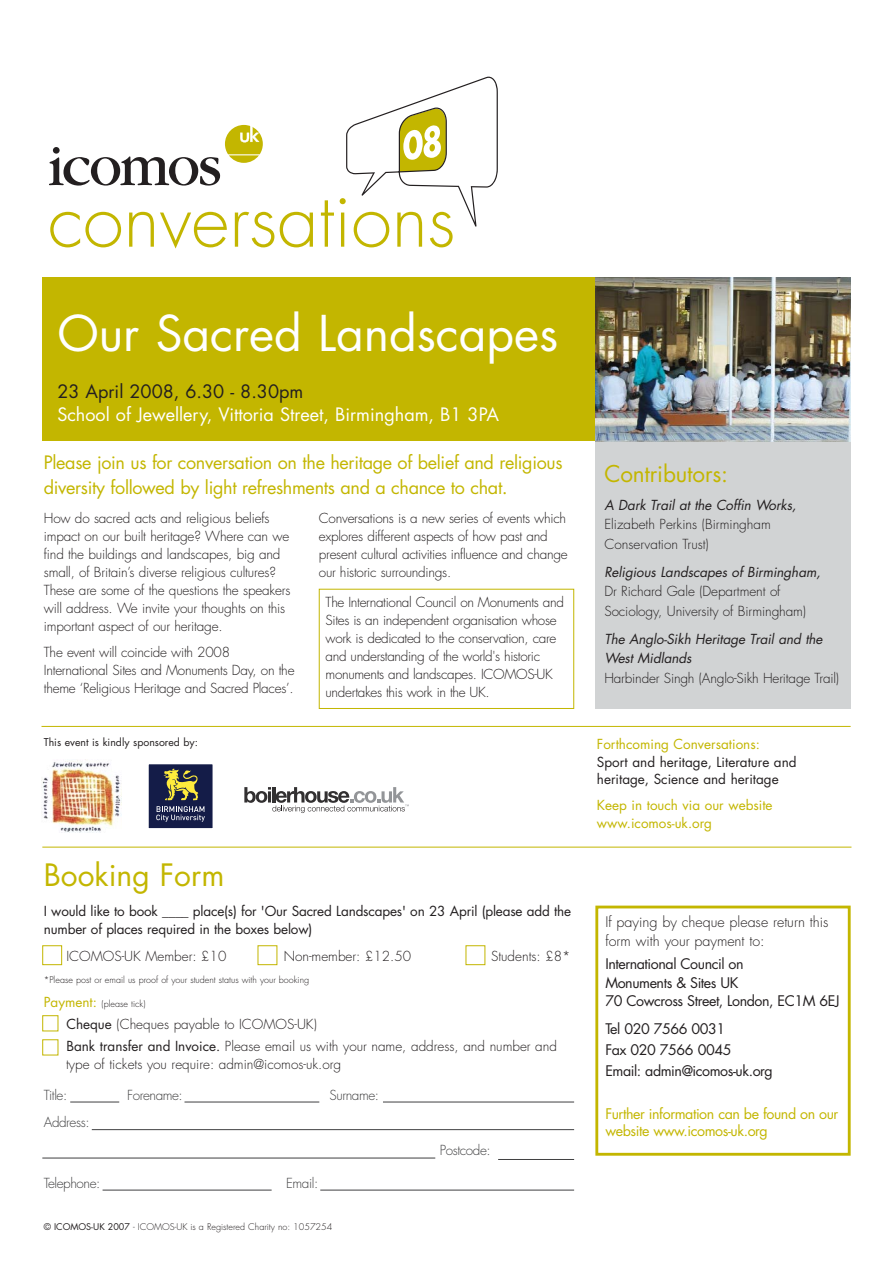
<style>
.page{position:relative;width:893px;height:1263px;background:#fff}
.page>*{position:absolute;margin:0;border:0;box-sizing:border-box;transform-origin:0 0}
.t1{font:48px "Futura LT";color:#fff}
.t2{font:30px "Futura LT";color:#c3b600}
.t3{font:22.5px "Futura LT";letter-spacing:-.005em;color:#c3b600}
.t4{font:18px/24.9px "Futura LT";letter-spacing:-.02em;color:#c3b600}
.t5{font:18px "Futura LT";color:#fff}
.t6{font:18px "Futura LT";color:#231f20}
.t7{font:14.25px/18.8px "Futura LT";letter-spacing:-.03em;color:#231f20}
.t8{font:14.25px/16.5px "Futura LT";letter-spacing:-.03em;color:#c3b600}
.t9{font:300 14.25px/18.8px "Futura LT";color:#231f20}
.t10{font:300 13.5px/18px "Futura LT";letter-spacing:-.015em;color:#231f20}
.t11{font:13.5px/18px "Futura LT";letter-spacing:-.01em;color:#231f20}
.t12{font:italic 13.5px/19.5px "Futura LT";letter-spacing:-.005em;color:#231f20}
.t13{font:13.5px/17.7px "Futura LT";color:#c3b600}
.t14{font:300 13.5px "Futura LT";letter-spacing:-.03em;color:#404041}
.t15{font:10.5px "Futura LT";color:#231f20}
.t16{font:300 9px "Futura LT";color:#231f20}
.s1{font-size:19.5px}
.s2{font-weight:400;font-size:13.5px;color:#c3b600}
.s3{font-weight:400}
</style>
<div class="page">
<div style="left:595px;top:426px;width:255px;height:283px;background:#d1d3d4"></div>
<svg style="left:49px;top:125px;width:214px;height:61px"></svg>
<svg style="left:50px;top:212px;width:71px;height:35px"></svg>
<svg style="left:129px;top:212px;width:25px;height:35px"></svg>
<svg style="left:160px;top:212px;width:67px;height:37px"></svg>
<svg style="left:235px;top:212px;width:39px;height:35px"></svg>
<svg style="left:280px;top:212px;width:33px;height:35px"></svg>
<svg style="left:321px;top:76px;width:177px;height:171px"></svg>
<div style="left:42px;top:277px;width:808px;height:164px;background:#c3b600"></div>
<img style="left:595px;top:277px;width:255px;height:164px">
<hr style="left:70px;top:1102px;width:49px;height:1px;background:#404041">
<hr style="left:184px;top:1102px;width:135px;height:1px;background:#404041">
<hr style="left:383px;top:1102px;width:191px;height:1px;background:#404041">
<hr style="left:92px;top:1129px;width:482px;height:1px;background:#404041">
<hr style="left:42px;top:1158px;width:393px;height:1px;background:#404041">
<hr style="left:498px;top:1159px;width:76px;height:1px;background:#404041">
<hr style="left:103px;top:1190px;width:168px;height:1px;background:#404041">
<hr style="left:320px;top:1190px;width:254px;height:1px;background:#404041">
<div style="left:595px;top:906px;width:255px;height:250px;border:3px solid #c3b600"></div>
<hr style="left:41px;top:726px;width:809px;height:1px;background:#c3b600">
<hr style="left:42px;top:847px;width:809px;height:1px;background:#c3b600">
<div style="left:42px;top:945px;width:20px;height:20px;border:1px solid #c3b600"></div>
<img style="left:42px;top:759px;width:79px;height:73px">
<div style="left:148px;top:764px;width:64px;height:65px;background:#141c48"></div>
<svg style="left:163px;top:768px;width:35px;height:32px"></svg>
<svg style="left:156px;top:806px;width:49px;height:16px"></svg>
<svg style="left:244px;top:787px;width:165px;height:26px"></svg>
<div style="left:319px;top:589px;width:255px;height:120px;border:1px solid #c3b600"></div>
<svg style="left:257px;top:945px;width:228px;height:20px"></svg>
<div style="left:42px;top:1015px;width:16px;height:16px;border:1px solid #c3b600"></div>
<h1 class="t1" style="left:57px;top:305px;width:502px">Our Sacred Landscapes</h1>
<h3 class="t6" style="left:57px;top:381px;width:247px">23 April 2008, 6.30 - 8.30pm</h3>
<h3 class="t5" style="left:57px;top:404px;width:443px">School of Jewellery, Vittoria Street, Birmingham, B1 3PA</h3>
<h3 class="t4" style="left:44px;top:450px;width:520px">Please join us for conversation on the heritage of belief and religious diversity followed by light refreshments and a chance to chat<span class="s1">.</span></h3>
<p class="t10" style="left:44px;top:509px;width:248px">How do sacred acts and religious beliefs impact on our built heritage? Where can we find the buildings and landscapes, big and small, of Britain’s diverse religious cultures?<br>These are some of the questions the speakers will address. We invite your thoughts on this important aspect of our heritage.</p>
<p class="t10" style="left:44px;top:643px;width:252px">The event will coincide with 2008<br>International Sites and Monuments Day, on the theme ‘Religious Heritage and Sacred Places’.</p>
<p class="t10" style="left:319px;top:509px;width:250px">Conversations is a new series of events which explores different aspects of how past and present cultural activities influence and change our historic surroundings.</p>
<p class="t10" style="left:325px;top:593px;width:240px">The International Council on Monuments and Sites is an independent organisation whose work is dedicated to the conservation, care and understanding of the world's historic monuments and landscapes. ICOMOS-UK undertakes this work in the UK.</p>
<h3 class="t3" style="left:604px;top:460px;width:125px">Contributors:</h3>
<p class="t12" style="left:604px;top:495px;width:193px">A Dark Trail at the Coffin Works,</p>
<p class="t10" style="left:604px;top:515px;width:168px;line-height:19.5px">Elizabeth Perkins (Birmingham<br>Conservation Trust)</p>
<p class="t12" style="left:604px;top:562px;width:217px">Religious Landscapes of Birmingham,</p>
<p class="t10" style="left:604px;top:582px;width:203px;line-height:19.5px">Dr Richard Gale (Department of<br>Sociology, University of Birmingham)</p>
<p class="t12" style="left:604px;top:629px;width:220px">The Anglo-Sikh Heritage Trail and the<br>West Midlands</p>
<p class="t10" style="left:604px;top:669px;width:236px">Harbinder Singh (Anglo-Sikh Heritage Trail)</p>
<p class="t15" style="left:44px;top:736px;width:156px">This event is kindly sponsored by:</p>
<p class="t13" style="left:597px;top:735px;width:165px">Forthcoming Conversations:</p>
<p class="t11" style="left:597px;top:753px;width:201px">Sport and heritage, Literature and heritage, Science and heritage</p>
<p class="t13" style="left:597px;top:797px;width:177px">Keep in touch via our website www.icomos-uk.org</p>
<h2 class="t2" style="left:44px;top:857px;width:182px">Booking Form</h2>
<p class="t11" style="left:44px;top:903px;width:529px">I would like to book ____ place(s) for 'Our Sacred Landscapes' on 23 April (please add the number of places required in the boxes below)</p>
<p class="t10" style="left:66px;top:947px;width:161px">ICOMOS-UK Member: £10</p>
<p class="t10" style="left:284px;top:947px;width:129px">Non-member: £12.50</p>
<p class="t10" style="left:491px;top:947px;width:81px">Students: £8*</p>
<p class="t16" style="left:44px;top:974px;width:267px">*Please post or email us proof of your student status with your booking</p>
<p class="t16" style="left:44px;top:999px;width:103px"><span class="s2">Payment:</span> (please tick)</p>
<p class="t10" style="left:66px;top:1013px;width:492px;line-height:22px"><span class="s3">Cheque</span> (Cheques payable to ICOMOS-UK)<br><span class="s3">Bank transfer and Invoice.</span> Please email us with your name, address, and number and</p>
<p class="t10" style="left:66px;top:1055px;width:276px">type of tickets you require: admin@icomos-uk.org</p>
<p class="t14" style="left:44px;top:1087px;width:25px">Title:</p>
<p class="t14" style="left:127px;top:1087px;width:57px">Forename:</p>
<p class="t14" style="left:329px;top:1087px;width:51px">Surname:</p>
<p class="t14" style="left:44px;top:1115px;width:47px">Address:</p>
<p class="t14" style="left:44px;top:1176px;width:58px">Telephone:</p>
<p class="t14" style="left:286px;top:1176px;width:34px">Email:</p>
<p class="t16" style="left:44px;top:1221px;width:290px"><span class="s3">© ICOMOS-UK 2007</span> - ICOMOS-UK is a Registered Charity no: 1057254</p>
<p class="t14" style="left:440px;top:1142px;width:52px">Postcode:</p>
<p class="t9" style="left:605px;top:913px;width:225px">If paying by cheque please return this form with your payment to:</p>
<p class="t7" style="left:605px;top:955px;width:236px">International Council on<br>Monuments &amp; Sites UK<br>70 Cowcross Street, London, EC1M 6EJ</p>
<p class="t7" style="left:605px;top:1018px;width:169px;line-height:21px">Tel 020 7566 0031<br>Fax 020 7566 0045<br>Email: admin@icomos-uk.org</p>
<p class="t8" style="left:605px;top:1106px;width:234px">Further information can be found on our website www.icomos-uk.org</p>
</div>
